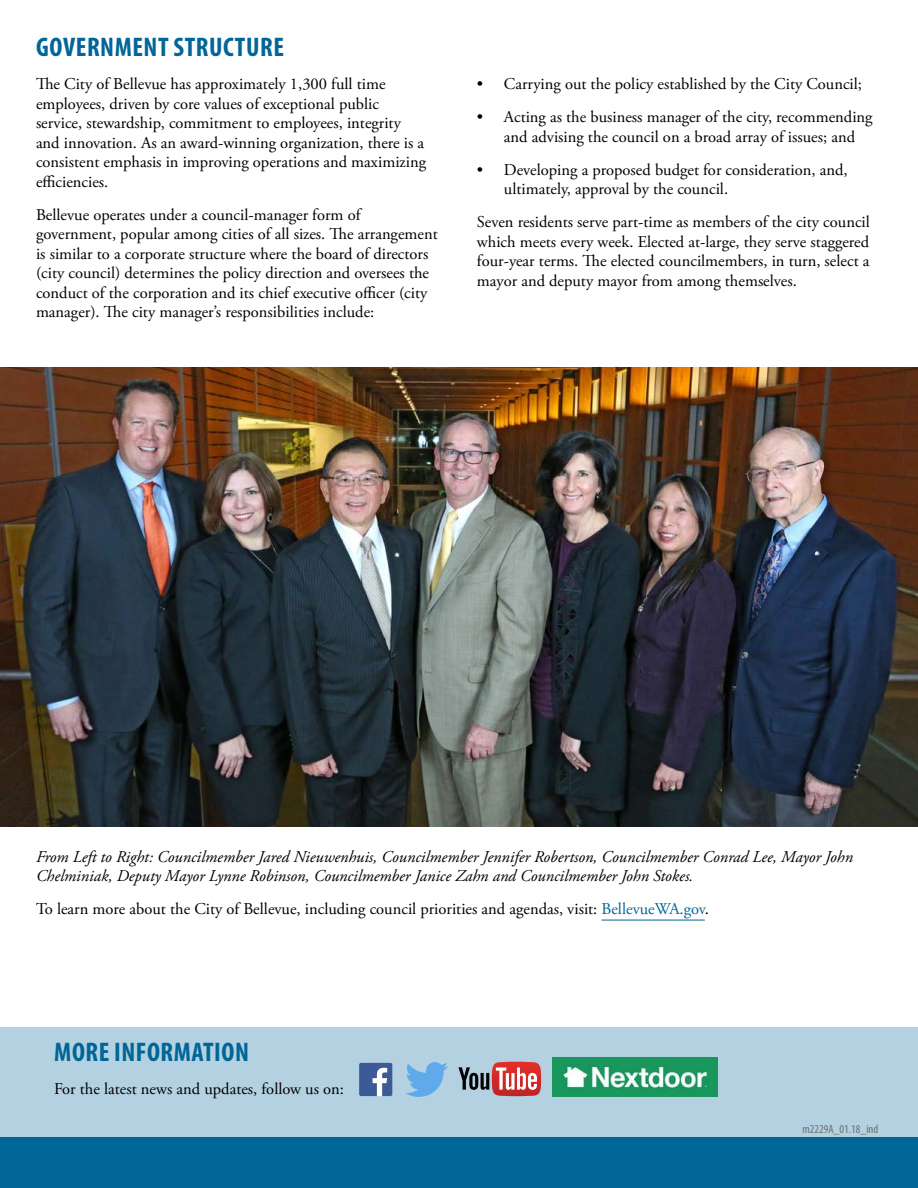
<style>
.page{position:relative;width:918px;height:1188px;background:#fff}
.page>*{position:absolute;margin:0;border:0;box-sizing:border-box;transform-origin:0 0}
.t1{font:700 condensed 27px "Myriad Pro";letter-spacing:.02em;color:#006597}
.t2{font:16.5px/19.5px "Adobe Garamond Pro";color:#000}
.t3{font:italic 16.5px/19.5px "Adobe Garamond Pro";color:#000}
.t4{font:condensed 12px "Myriad Pro";color:#6d6e71}
.s1{color:#006597}
</style>
<div class="page">
<div style="left:0;top:1129px;width:918px;height:59px;background:#006597"></div>
<div style="left:0;top:1027px;width:918px;height:110px;background:#b3d1e0"></div>
<hr style="left:602px;top:920px;width:103px;height:1px;background:#006597">
<svg style="left:359px;top:1063px;width:33px;height:33px"></svg>
<svg style="left:405px;top:1062px;width:43px;height:35px"></svg>
<svg style="left:458px;top:1062px;width:83px;height:34px"></svg>
<img style="left:0;top:367px;width:918px;height:459px">
<img style="left:552px;top:1058px;width:165px;height:39px">
<h1 class="t1" style="left:36px;top:30px;width:249px">GOVERNMENT STRUCTURE</h1>
<p class="t2" style="left:36px;top:75px;width:392px">The City of Bellevue has approximately 1,300 full time employees, driven by core values of exceptional public service, stewardship, commitment to employees, integrity and innovation. As an award-winning organization, there is a consistent emphasis in improving operations and maximizing efficiencies.</p>
<p class="t2" style="left:36px;top:205px;width:403px">Bellevue operates under a council-manager form of government, popular among cities of all sizes. The arrangement is similar to a corporate structure where the board of directors (city council) determines the policy direction and oversees the conduct of the corporation and its chief executive officer (city manager). The city manager’s responsibilities include:</p>
<p class="t2" style="left:477px;top:75px;width:387px">• Carrying out the policy established by the City Council;</p>
<p class="t2" style="left:477px;top:108px;width:397px;text-align:center">• Acting as the business manager of the city, recommending and advising the council on a broad array of issues; and</p>
<p class="t2" style="left:504px;top:160px;width:345px;text-indent:-27px">• Developing a proposed budget for consideration, and, ultimately, approval by the council.</p>
<p class="t2" style="left:477px;top:213px;width:394px;text-align:justify">Seven residents serve part-time as members of the city council which meets every week. Elected at-large, they serve staggered four-year terms. The elected councilmembers, in turn, select a mayor and deputy mayor from among themselves.</p>
<p class="t3" style="left:36px;top:847px;width:819px">From Left to Right: Councilmember Jared Nieuwenhuis, Councilmember Jennifer Robertson, Councilmember Conrad Lee, Mayor John<br>Chelminiak, Deputy Mayor Lynne Robinson, Councilmember Janice Zahn and Councilmember John Stokes.</p>
<p class="t2" style="left:36px;top:900px;width:674px">To learn more about the City of Bellevue, including council priorities and agendas, visit: <span class="s1">BellevueWA.gov</span>.</p>
<h1 class="t1" style="left:54px;top:1035px;width:196px">MORE INFORMATION</h1>
<p class="t2" style="left:54px;top:1080px;width:292px">For the latest news and updates, follow us on:</p>
<p class="t4" style="left:802px;top:1121px;width:77px">m2229A_01.18_ind</p>
</div>
